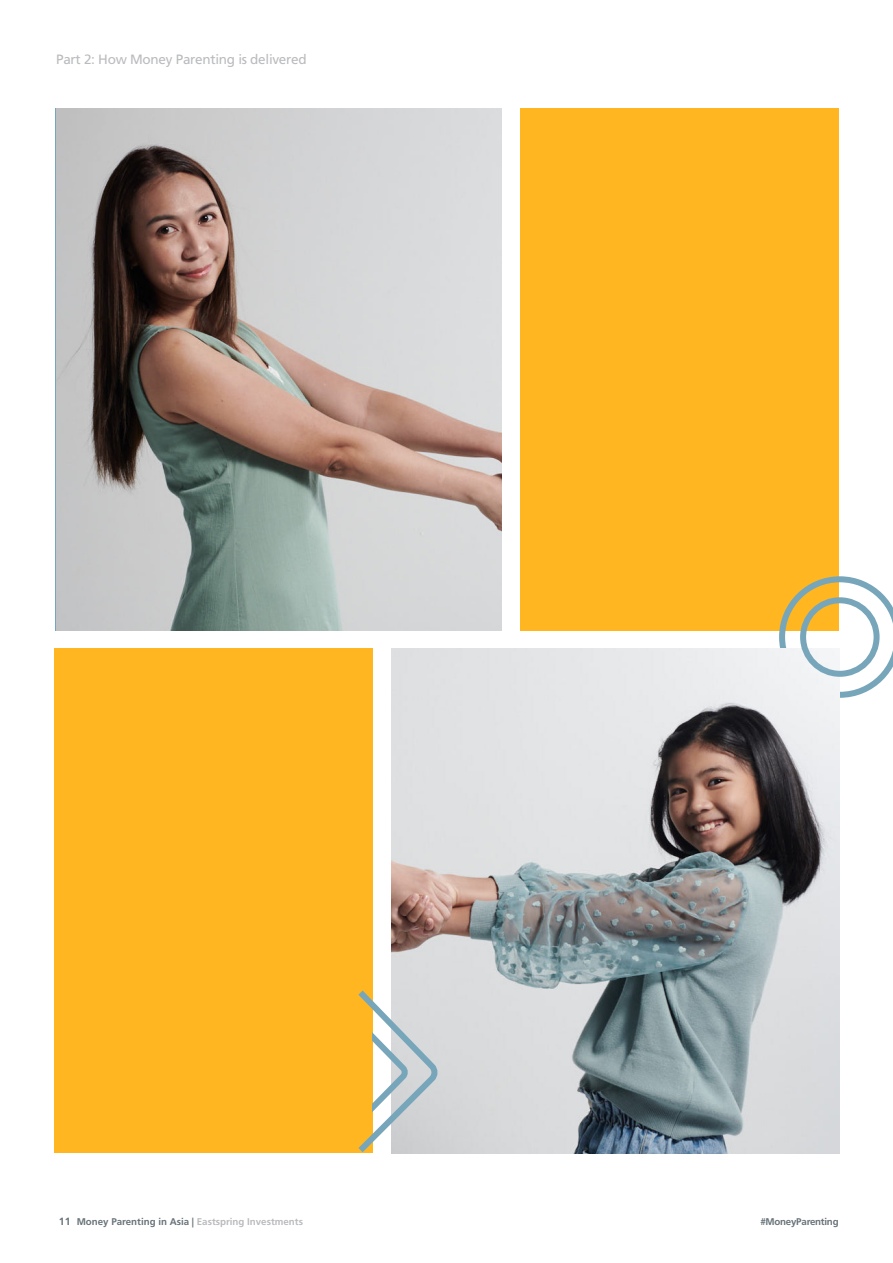
<style>
.page{position:relative;width:893px;height:1263px;background:#fff}
.page>*{position:absolute;margin:0;border:0;box-sizing:border-box;transform-origin:0 0}
.t1{font:13.5px "Frutiger LT Std";letter-spacing:-.02em;color:#babbbe}
.t2{font:700 9.75px "Frutiger LT Std";color:#687379}
.t3{font:700 9.75px "Frutiger LT Std";letter-spacing:-.025em;color:#687379}
.s1{font-size:10.5px}
.s2{color:#babbbe}
</style>
<div class="page">
<div style="left:54px;top:648px;width:318px;height:505px;background:#ffb620"></div>
<div style="left:521px;top:108px;width:318px;height:523px;background:#ffb620"></div>
<img style="left:56px;top:108px;width:446px;height:523px">
<svg style="left:779px;top:576px;width:114px;height:122px"></svg>
<img style="left:391px;top:648px;width:449px;height:505px">
<div style="left:800px;top:597px;width:80px;height:80px;border:6px solid #77a6bb;border-radius:50%"></div>
<svg style="left:358px;top:984px;width:86px;height:170px"></svg>
<div style="left:340px;top:1018px;width:32px;height:101px;background:#ffb620"></div>
<p class="t1" style="left:56px;top:52px;width:252px">Part 2: How Money Parenting is delivered</p>
<p class="t2" style="left:59px;top:1216px;width:246px"><span class="s1">11</span> Money Parenting in Asia | <span class="s2">Eastspring Investments</span></p>
<p class="t3" style="left:760px;top:1216px;width:80px">#MoneyParenting</p>
</div>
